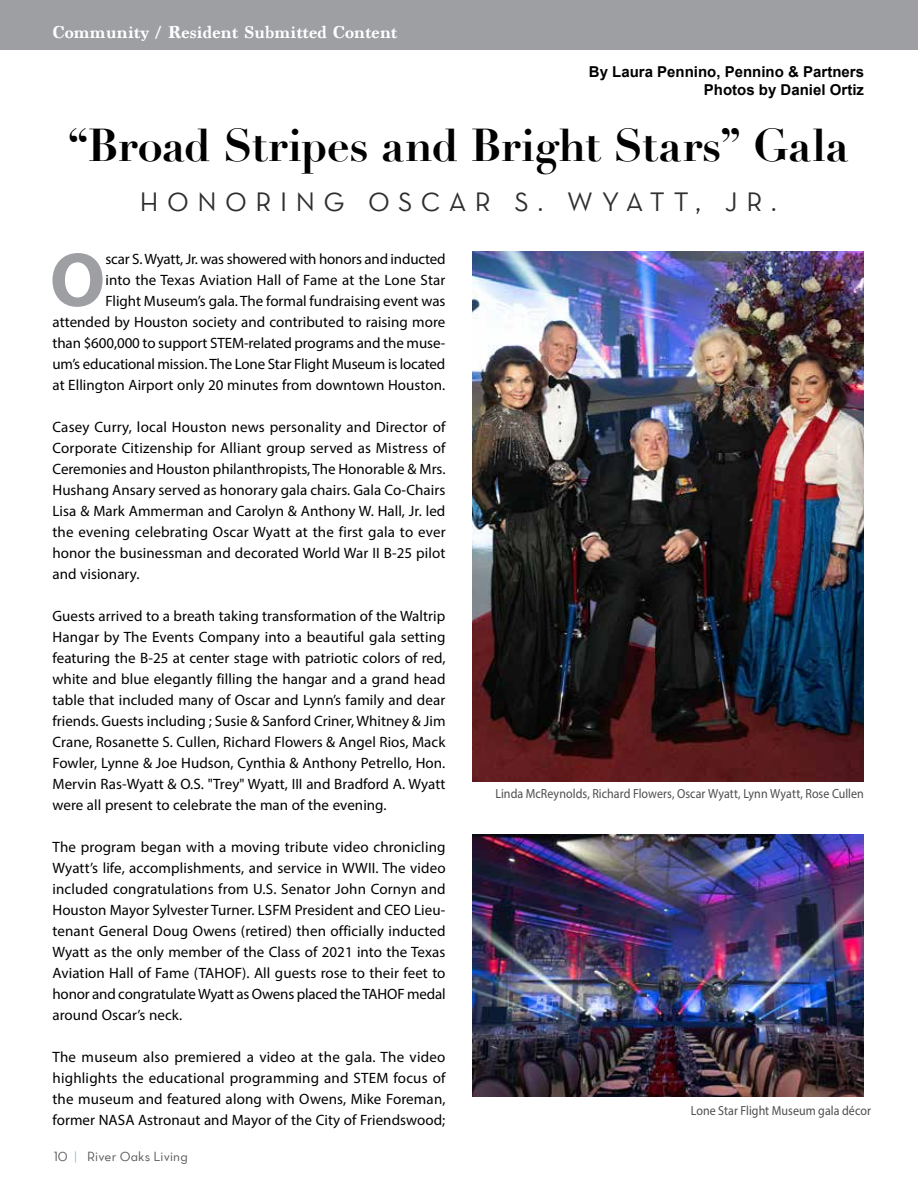
<style>
.page{position:relative;width:918px;height:1188px;background:#fff}
.page>*{position:absolute;margin:0;border:0;box-sizing:border-box;transform-origin:0 0}
.t1{font:700 77.25px "Myriad Pro";color:#9d9fa3}
.t2{font:700 45px "Didot";letter-spacing:-.005em;color:#000}
.t3{font:27px "Neutra Text Book Alt";letter-spacing:.315em;color:#2e2e2f}
.t4{font:700 18px "Marion";letter-spacing:.005em;color:#fff}
.t5{font:15px/21px "Myriad Pro";color:#000;text-align:justify}
.t6{font:700 15px/18px "Arial";color:#000;text-align:right}
.t7{font:13.5px "Neutra Text Book Alt";letter-spacing:.01em;color:#58595b}
.t8{font:13.2px "Myriad Pro";letter-spacing:.005em;color:#4d4d4f;scale:.91 1}
.s1{font-family:"Neutra Text Light Alt";color:#29ade4}
</style>
<div class="page">
<div style="left:0;top:0;width:918px;height:50px;background:#9d9fa3"></div>
<img style="left:472px;top:252px;width:392px;height:529px">
<img style="left:472px;top:835px;width:392px;height:261px">
<p class="t4" style="left:52px;top:22px;width:346px">Community / Resident Submitted Content</p>
<p class="t6" style="left:589px;top:63px;width:277px">By Laura Pennino, Pennino &amp; Partners<br>Photos by Daniel Ortiz</p>
<h2 class="t2" style="left:68px;top:117px;width:783px">“Broad Stripes and Bright Stars” Gala</h2>
<h3 class="t3" style="left:140px;top:185px;width:639px">HONORING OSCAR S. WYATT, JR.</h3>
<h1 class="t1" style="left:50px;top:230px;width:57px">O</h1>
<p class="t5" style="left:52px;top:248px;width:395px;text-align:right">scar S. Wyatt, Jr. was showered with honors and inducted<br>into the Texas Aviation Hall of Fame at the Lone Star<br>Flight Museum’s gala. The formal fundraising event was attended by Houston society and contributed to raising more than $600,000 to support STEM-related programs and the muse&shy;um’s educational mission. The Lone Star Flight Museum is located at Ellington Airport only 20 minutes from downtown Houston.</p>
<p class="t5" style="left:52px;top:416px;width:395px">Casey Curry, local Houston news personality and Director of Corporate Citizenship for Alliant group served as Mistress of Ceremonies and Houston philanthropists, The Honorable &amp; Mrs.<br>Hushang Ansary served as honorary gala chairs. Gala Co-Chairs Lisa &amp; Mark Ammerman and Carolyn &amp; Anthony W. Hall, Jr. led the evening celebrating Oscar Wyatt at the first gala to ever honor the businessman and decorated World War II B-25 pilot and visionary.</p>
<p class="t5" style="left:52px;top:605px;width:395px">Guests arrived to a breath taking transformation of the Waltrip Hangar by The Events Company into a beautiful gala setting featuring the B-25 at center stage with patriotic colors of red, white and blue elegantly filling the hangar and a grand head table that included many of Oscar and Lynn’s family and dear friends. Guests including ; Susie &amp; Sanford Criner, Whitney &amp; Jim Crane, Rosanette S. Cullen, Richard Flowers &amp; Angel Rios, Mack Fowler, Lynne &amp; Joe Hudson, Cynthia &amp; Anthony Petrello, Hon.<br>Mervin Ras-Wyatt &amp; O.S. "Trey" Wyatt, III and Bradford A. Wyatt were all present to celebrate the man of the evening.</p>
<p class="t5" style="left:52px;top:836px;width:395px">The program began with a moving tribute video chronicling Wyatt’s life, accomplishments, and service in WWII. The video included congratulations from U.S. Senator John Cornyn and Houston Mayor Sylvester Turner. LSFM President and CEO Lieu&shy;tenant General Doug Owens (retired) then officially inducted Wyatt as the only member of the Class of 2021 into the Texas Aviation Hall of Fame (TAHOF). All guests rose to their feet to honor and congratulate Wyatt as Owens placed the TAHOF medal around Oscar’s neck.</p>
<p class="t5" style="left:52px;top:1046px;width:395px">The museum also premiered a video at the gala. The video highlights the educational programming and STEM focus of the museum and featured along with Owens, Mike Foreman, former NASA Astronaut and Mayor of the City of Friendswood;</p>
<p class="t7" style="left:54px;top:1148px;width:136px">10 <span class="s1">|</span> River Oaks Living</p>
<p class="t8" style="left:495px;top:786px;width:406px">Linda McReynolds, Richard Flowers, Oscar Wyatt, Lynn Wyatt, Rose Cullen</p>
<p class="t8" style="left:691px;top:1102px;width:200px">Lone Star Flight Museum gala décor</p>
</div>
